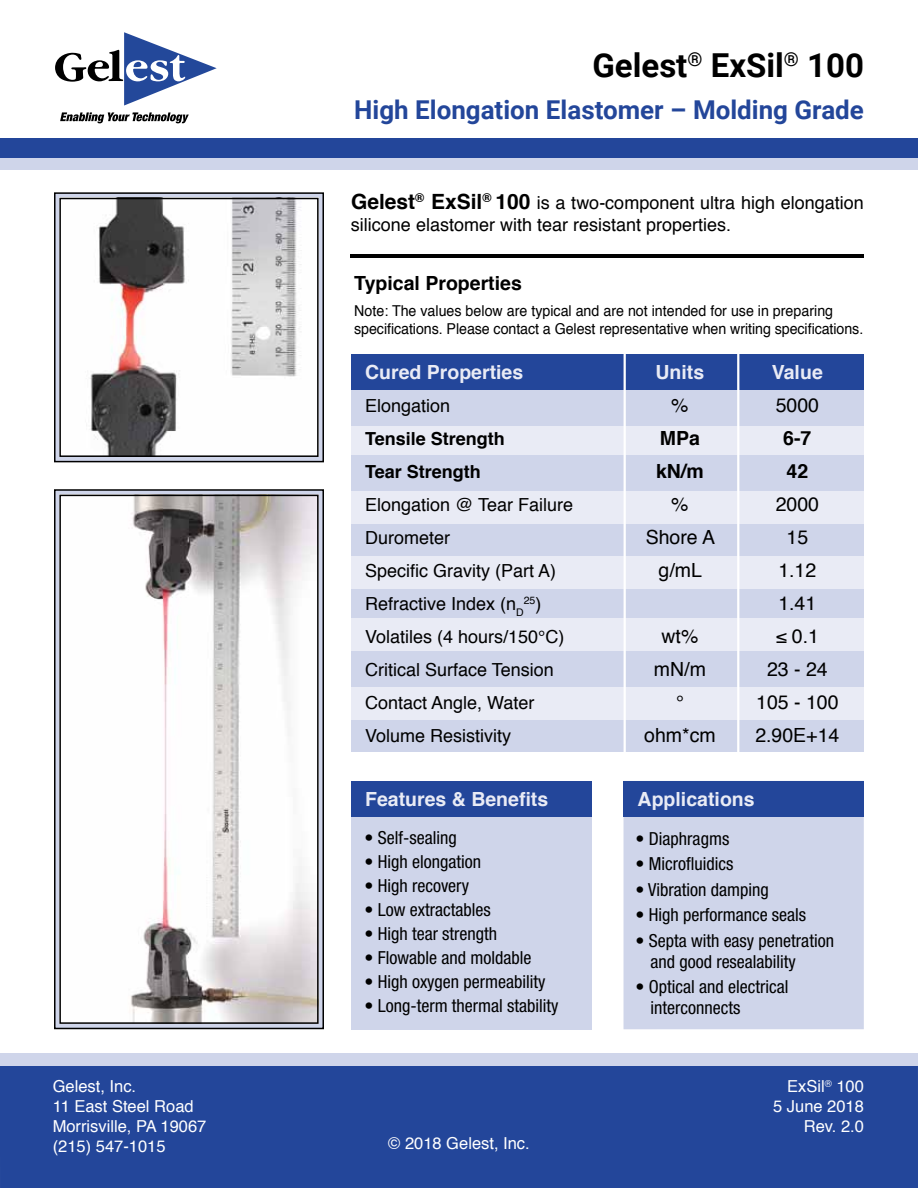
<style>
.page{position:relative;width:918px;height:1188px;background:#fff}
.page>*{position:absolute;margin:0;border:0;box-sizing:border-box;transform-origin:0 0}
.t1{font:700 33px "Roboto";color:#000}
.t2{font:700 25.95px "Roboto";color:#23469a}
.t3{font:19.5px/33px "Helvetica";color:#000;text-align:center}
.t4{font:700 19.5px "Helvetica";color:#e9ebf5}
.t5{font:700 19.5px/33px "Helvetica";color:#000}
.t6{font:condensed 18px/21px "Helvetica Neue";color:#000}
.t7{font:18px/33px "Helvetica";color:#000}
.t8{font:700 18px/33px "Helvetica";color:#000}
.t9{font:16.5px/19.8px "Helvetica";color:#fff}
.t10{font:15px/18px "Helvetica";letter-spacing:-.005em;color:#000;scale:.95 1}
.t11{font:10.5px "Helvetica";color:#000}
.s1{font-weight:700;font-size:21px}
.s2{font-size:18px}
</style>
<div class="page">
<div style="left:351px;top:716px;width:513px;height:36px;background:#cfd5ea"></div>
<div style="left:351px;top:684px;width:513px;height:35px;background:#e9ebf5"></div>
<div style="left:351px;top:586px;width:513px;height:35px;background:#cfd5ea"></div>
<div style="left:351px;top:553px;width:513px;height:36px;background:#e9ebf5"></div>
<div style="left:351px;top:618px;width:513px;height:36px;background:#e9ebf5"></div>
<div style="left:351px;top:651px;width:513px;height:36px;background:#cfd5ea"></div>
<div style="left:351px;top:521px;width:513px;height:35px;background:#cfd5ea"></div>
<div style="left:351px;top:488px;width:513px;height:36px;background:#e9ebf5"></div>
<div style="left:351px;top:423px;width:513px;height:35px;background:#e9ebf5"></div>
<div style="left:351px;top:455px;width:513px;height:36px;background:#cfd5ea"></div>
<div style="left:351px;top:390px;width:513px;height:36px;background:#cfd5ea"></div>
<div style="left:351px;top:354px;width:513px;height:36px;background:#23469a"></div>
<hr style="left:737px;top:354px;width:2px;height:403px;background:#fff">
<hr style="left:624px;top:354px;width:2px;height:405px;background:#fff">
<div style="left:0;top:145px;width:918px;height:25px;background:#cfd5ea"></div>
<div style="left:0;top:138px;width:918px;height:20px;background:#23469a"></div>
<hr style="left:351px;top:254px;width:513px;height:4px;background:#000">
<div style="left:0;top:1066px;width:918px;height:122px;background:#23469a"></div>
<div style="left:351px;top:781px;width:240px;height:248px;background:#cfd5ea"></div>
<div style="left:351px;top:781px;width:240px;height:35px;background:#23469a"></div>
<div style="left:624px;top:781px;width:240px;height:248px;background:#cfd5ea"></div>
<div style="left:624px;top:781px;width:240px;height:36px;background:#23469a"></div>
<div style="left:0;top:1053px;width:918px;height:13px;background:#cfd5ea"></div>
<div style="left:55px;top:193px;width:268px;height:269px;background:#cfd5ea"></div>
<div style="left:54px;top:192px;width:270px;height:270px;border:2px solid #000"></div>
<img style="left:62px;top:201px;width:254px;height:253px">
<div style="left:59px;top:198px;width:260px;height:259px;border:2px solid #000"></div>
<div style="left:55px;top:490px;width:268px;height:538px;background:#cfd5ea"></div>
<div style="left:54px;top:489px;width:270px;height:540px;border:2px solid #000"></div>
<img style="left:62px;top:498px;width:254px;height:523px">
<div style="left:59px;top:495px;width:260px;height:529px;border:2px solid #000"></div>
<svg style="left:55px;top:32px;width:162px;height:74px"></svg>
<svg style="left:60px;top:112px;width:129px;height:11px"></svg>
<h1 class="t1" style="left:592px;top:42px;width:273px">Gelest<sup>®</sup> ExSil<sup>®</sup> 100</h1>
<h2 class="t2" style="left:354px;top:92px;width:511px">High Elongation Elastomer – Molding Grade</h2>
<p class="t7" style="left:351px;top:192px;width:514px;line-height:21.6px"><span class="s1">Gelest</span><sup>®</sup> <span class="s1">ExSil</span><sup>®</sup> <span class="s1">100</span> is a two-component ultra high elongation silicone elastomer with tear resistant properties.</p>
<p class="t5" style="left:354px;top:267px;width:169px">Typical Properties</p>
<p class="t10" style="left:354px;top:302px;width:537px">Note: The values below are typical and are not intended for use in preparing specifications. Please contact a Gelest representative when writing specifications.</p>
<p class="t4" style="left:365px;top:357px;width:160px">Cured Properties</p>
<p class="t7" style="left:365px;top:390px;width:87px">Elongation</p>
<p class="t8" style="left:365px;top:423px;width:141px">Tensile Strength<br>Tear Strength</p>
<p class="t7" style="left:365px;top:489px;width:210px">Elongation @ Tear Failure<br>Durometer<br>Specific Gravity (Part A)<br>Refractive Index (n<sub>D</sub></p>
<p class="t11" style="left:524px;top:592px;width:19px">25<span class="s2">)</span></p>
<p class="t7" style="left:365px;top:621px;width:201px">Volatiles (4 hours/150°C)<br>Critical Surface Tension<br>Contact Angle, Water<br>Volume Resistivity</p>
<p class="t4" style="left:365px;top:783px;width:185px">Features &amp; Benefits</p>
<p class="t6" style="left:364px;top:827px;width:94px">• Self-sealing</p>
<p class="t6" style="left:364px;top:851px;width:118px">• High elongation</p>
<p class="t6" style="left:364px;top:875px;width:106px">• High recovery</p>
<p class="t6" style="left:364px;top:899px;width:128px">• Low extractables</p>
<p class="t6" style="left:364px;top:923px;width:134px">• High tear strength</p>
<p class="t6" style="left:364px;top:947px;width:169px">• Flowable and moldable</p>
<p class="t6" style="left:364px;top:971px;width:183px">• High oxygen permeability</p>
<p class="t6" style="left:364px;top:995px;width:196px">• Long-term thermal stability</p>
<p class="t4" style="left:656px;top:357px;width:50px">Units</p>
<p class="t3" style="left:671px;top:389px;width:19px">%</p>
<p class="t5" style="left:656px;top:422px;width:49px">MPa kN/m</p>
<p class="t3" style="left:646px;top:488px;width:71px">%<br>Shore A g/mL</p>
<p class="t3" style="left:644px;top:620px;width:73px">wt% mN/m<br>° ohm*cm</p>
<p class="t4" style="left:772px;top:357px;width:52px">Value</p>
<p class="t3" style="left:776px;top:389px;width:45px">5000</p>
<p class="t5" style="left:783px;top:422px;width:30px">6-7<br>42</p>
<p class="t3" style="left:755px;top:488px;width:86px">2000<br>15<br>1.12<br>1.41<br>≤ 0.1<br>23 - 24<br>105 - 100<br>2.90E+14</p>
<p class="t4" style="left:638px;top:783px;width:119px">Applications</p>
<p class="t6" style="left:635px;top:828px;width:95px">• Diaphragms</p>
<p class="t6" style="left:635px;top:853px;width:99px">• Microfluidics</p>
<p class="t6" style="left:635px;top:879px;width:135px">• Vibration damping</p>
<p class="t6" style="left:635px;top:904px;width:172px">• High performance seals</p>
<p class="t6" style="left:650px;top:930px;width:185px;text-indent:-15px">• Septa with easy penetration and good resealability</p>
<p class="t6" style="left:650px;top:976px;width:139px;text-indent:-15px">• Optical and electrical interconnects</p>
<p class="t9" style="left:53px;top:1077px;width:155px">Gelest, Inc.<br>11 East Steel Road<br>Morrisville, PA 19067 (215) 547-1015</p>
<p class="t9" style="left:773px;top:1077px;width:92px;text-align:right">ExSil<sup>®</sup> 100<br>5 June 2018<br>Rev. 2.0</p>
<p class="t9" style="left:388px;top:1133px;width:143px">© 2018 Gelest, Inc.</p>
</div>
